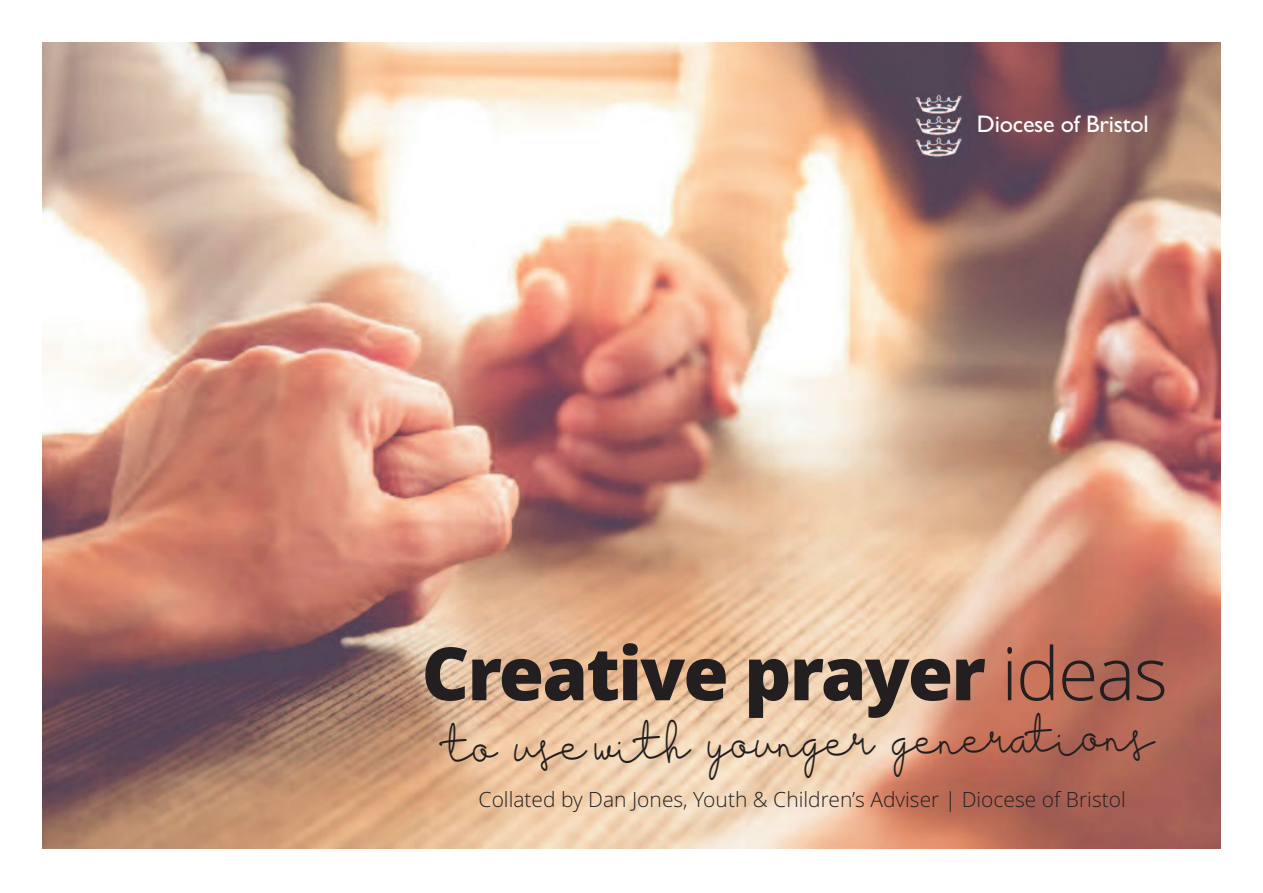
<style>
.page{position:relative;width:1263px;height:893px;background:#fff}
.page>*{position:absolute;margin:0;border:0;box-sizing:border-box;transform-origin:0 0}
.t1{font:800 73.5px "Open Sans";letter-spacing:-.025em;color:#231f20}
.t2{font:45px "Housttik Personal Use";color:#231f20;scale:.8 1}
.t3{font:24px "Gill Sans";letter-spacing:-.01em;color:#fff}
.t4{font:300 21px "Open Sans";color:#231f20}
.s1{font-weight:300}
</style>
<div class="page">
<img style="left:43px;top:43px;width:1177px;height:806px">
<img style="left:914px;top:94px;width:49px;height:64px">
<p class="t3" style="left:977px;top:109px;width:173px">Diocese of Bristol</p>
<h1 class="t1" style="left:422px;top:632px;width:748px">Creative prayer <span class="s1">ideas</span></h1>
<h2 class="t2" style="left:449px;top:721px;width:882px;rotate:-1deg">to use with younger generations</h2>
<p class="t4" style="left:479px;top:787px;width:649px">Collated by Dan Jones, Youth &amp; Children’s Adviser | Diocese of Bristol</p>
</div>
